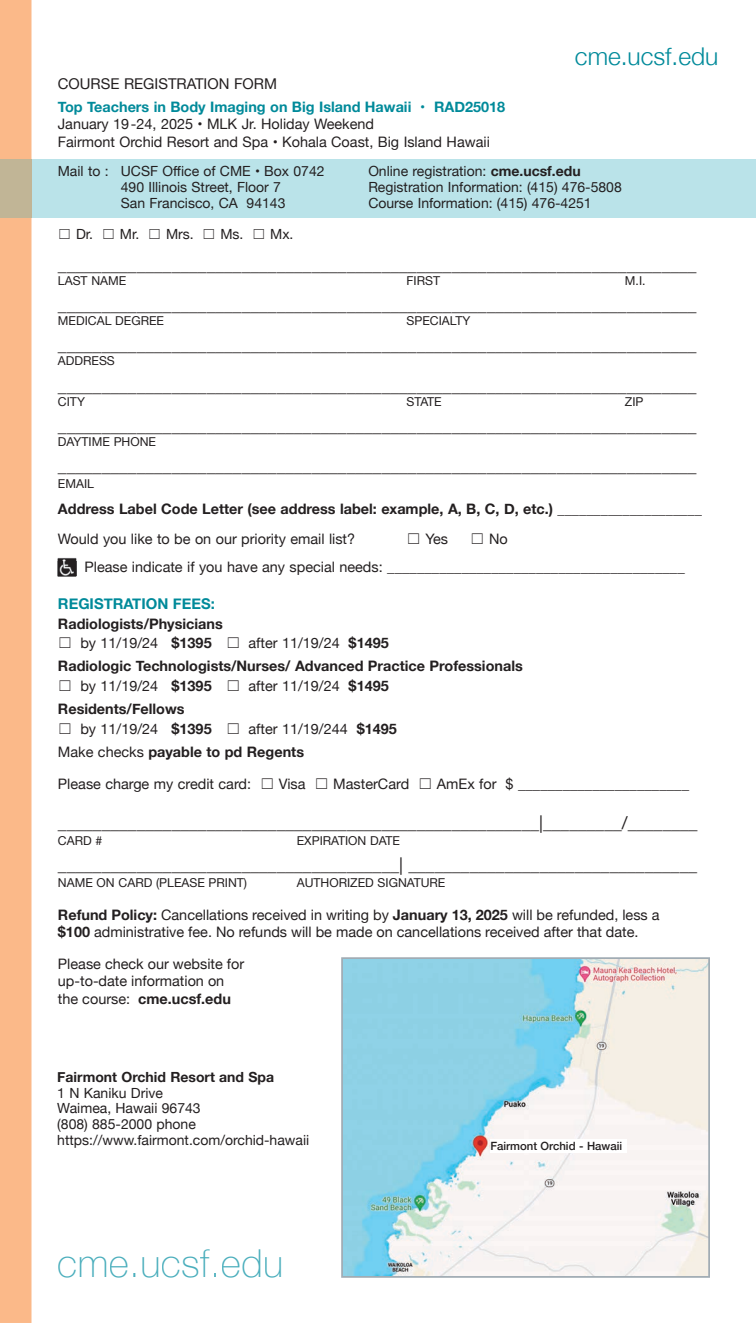
<style>
.page{position:relative;width:756px;height:1323px;background:#fff}
.page>*{position:absolute;margin:0;border:0;box-sizing:border-box;transform-origin:0 0}
.t1{font:100 38.5px "Helvetica Neue";letter-spacing:.01em;color:#4aaebc}
.t2{font:300 24.5px "Helvetica Neue";color:#008a9a}
.t3{font:17.5px "Helvetica Neue";color:#231f20}
.t4{font:14.88px "Helvetica Neue";color:#231f20}
.t5{font:700 14.88px "Helvetica Neue";color:#008a9a}
.t6{font:14.35px/17.5px "Helvetica Neue";color:#231f20}
.t7{font:700 14.35px/19.8px "Helvetica Neue";color:#231f20}
.t8{font:14px/15.8px "Helvetica Neue";color:#231f20}
.t9{font:700 14px "Helvetica Neue";color:#231f20}
.t10{font:12.25px "Helvetica Neue";color:#231f20}
.t11{font:500 11.38px "Helvetica Neue";color:#231f20}
.s1{font-weight:700;color:#008a9a}
.s2{color:#008a9a}
.s3{font-weight:700}
.s4{font-family:"MS Gothic";font-size:13.65px}
.s5{font-family:"MS Gothic"}
.s6{font-size:14.35px}
.s7{font-family:"MS Gothic";font-weight:400}
.s8{font-weight:400}
.s9{font-size:14.88px}
</style>
<div class="page">
<div style="left:0;top:0;width:32px;height:1323px;background:#fbb989"></div>
<div style="left:32px;top:159px;width:724px;height:58px;background:#bae3e9"></div>
<div style="left:0;top:159px;width:32px;height:58px;background:#c1b596"></div>
<img style="left:57px;top:558px;width:19px;height:19px">
<img style="left:58px;top:562px;width:18px;height:13px">
<img style="left:344px;top:960px;width:363px;height:315px">
<div style="left:341px;top:957px;width:369px;height:321px;border:2px solid #a1acb4"></div>
<div style="left:490px;top:1139px;width:137px;height:14px;background:#fff"></div>
<p class="t4" style="left:58px;top:73px;width:221px">COURSE REGISTRATION FORM</p>
<p class="t6" style="left:58px;top:99px;width:449px"><span class="s1">Top Teachers in Body Imaging on Big Island Hawaii</span> <span class="s2">•</span> <span class="s1">RAD25018<br></span>January 19-24, 2025 • MLK Jr. Holiday Weekend<br>Fairmont Orchid Resort and Spa • Kohala Coast, Big Island Hawaii</p>
<h2 class="t2" style="left:575px;top:37px;width:145px">cme.ucsf.edu</h2>
<p class="t8" style="left:121px;top:164px;width:205px;text-indent:-63px">Mail to : UCSF Office of CME • Box 0742<br>490 Illinois Street, Floor 7<br>San Francisco, CA 94143</p>
<p class="t8" style="left:368px;top:164px;width:255px">Online registration: <span class="s3">cme.ucsf.edu<br></span>Registration Information: (415) 476-5808<br>Course Information: (415) 476-4251</p>
<p class="t8" style="left:58px;top:227px;width:237px"><span class="s4">☐</span> Dr. <span class="s4">☐</span> Mr. <span class="s4">☐</span> Mrs. <span class="s4">☐</span> Ms. <span class="s4">☐</span> Mx.</p>
<p class="t3" style="left:58px;top:252px;width:640px">_________________________________________________________________________</p>
<p class="t10" style="left:58px;top:272px;width:70px">LAST NAME</p>
<p class="t10" style="left:407px;top:272px;width:35px">FIRST</p>
<p class="t10" style="left:625px;top:272px;width:22px">M.I.</p>
<p class="t3" style="left:58px;top:292px;width:640px">_________________________________________________________________________</p>
<p class="t10" style="left:58px;top:312px;width:108px">MEDICAL DEGREE</p>
<p class="t10" style="left:407px;top:312px;width:65px">SPECIALTY</p>
<p class="t3" style="left:58px;top:333px;width:640px">_________________________________________________________________________</p>
<p class="t10" style="left:58px;top:352px;width:58px">ADDRESS</p>
<p class="t3" style="left:58px;top:373px;width:640px">_________________________________________________________________________</p>
<p class="t10" style="left:58px;top:393px;width:28px">CITY</p>
<p class="t10" style="left:407px;top:393px;width:37px">STATE</p>
<p class="t10" style="left:625px;top:393px;width:20px">ZIP</p>
<p class="t3" style="left:58px;top:413px;width:640px">_________________________________________________________________________</p>
<p class="t10" style="left:58px;top:433px;width:100px">DAYTIME PHONE</p>
<p class="t3" style="left:58px;top:453px;width:640px">_________________________________________________________________________</p>
<p class="t10" style="left:58px;top:475px;width:38px">EMAIL</p>
<p class="t7" style="left:58px;top:500px;width:645px">Address Label Code Letter (see address label: example, A, B, C, D, etc.) ____________________</p>
<p class="t6" style="left:58px;top:531px;width:299px">Would you like to be on our priority email list?</p>
<p class="t6" style="left:407px;top:531px;width:43px"><span class="s5">☐</span> Yes</p>
<p class="t6" style="left:470px;top:531px;width:39px"><span class="s5">☐</span> No</p>
<p class="t4" style="left:84px;top:556px;width:602px"><span class="s6">Please indicate if you have any special needs:</span> ________________________________________</p>
<p class="t5" style="left:58px;top:592px;width:158px">REGISTRATION FEES:</p>
<p class="t7" style="left:58px;top:614px;width:332px">Radiologists/Physicians<br><span class="s7">☐</span> <span class="s8">by 11/19/24</span> $1395 <span class="s7">☐</span> <span class="s8">after 11/19/24</span> $1495</p>
<p class="t7" style="left:58px;top:657px;width:466px">Radiologic Technologists/Nurses/ Advanced Practice Professionals <span class="s7">☐</span> <span class="s8">by 11/19/24</span> $1395 <span class="s7">☐</span> <span class="s8">after 11/19/24</span> $1495</p>
<p class="t7" style="left:58px;top:700px;width:340px">Residents/Fellows<br><span class="s7">☐</span> <span class="s8">by 11/19/24</span> $1395 <span class="s7">☐</span> <span class="s8">after 11/19/244</span> $1495</p>
<p class="t6" style="left:58px;top:737px;width:633px;line-height:31.5px">Make checks <span class="s3">payable to pd Regents<br></span>Please charge my credit card: <span class="s5">☐</span> Visa <span class="s5">☐</span> MasterCard <span class="s5">☐</span> AmEx for $ <span class="s9">_______________________</span></p>
<p class="t3" style="left:58px;top:810px;width:641px">_______________________________________________________|_________/________</p>
<p class="t10" style="left:58px;top:831px;width:46px">CARD #</p>
<p class="t10" style="left:297px;top:831px;width:105px">EXPIRATION DATE</p>
<p class="t3" style="left:58px;top:852px;width:641px">_______________________________________| _________________________________</p>
<p class="t10" style="left:58px;top:873px;width:191px">NAME ON CARD (PLEASE PRINT)</p>
<p class="t10" style="left:297px;top:873px;width:150px">AUTHORIZED SIGNATURE</p>
<p class="t6" style="left:58px;top:907px;width:603px"><span class="s3">Refund Policy:</span> Cancellations received in writing by <span class="s3">January 13, 2025</span> will be refunded, less a <span class="s3">$100</span> administrative fee. No refunds will be made on cancellations received after that date.</p>
<p class="t6" style="left:58px;top:956px;width:188px">Please check our website for up-to-date information on the course: <span class="s3">cme.ucsf.edu</span></p>
<p class="t9" style="left:57px;top:1066px;width:218px">Fairmont Orchid Resort and Spa</p>
<p class="t8" style="left:57px;top:1086px;width:253px">1 N Kaniku Drive<br>Waimea, Hawaii 96743<br>(808) 885-2000 phone https://www.fairmont.com/orchid-hawaii</p>
<h1 class="t1" style="left:57px;top:1234px;width:227px">cme.ucsf.edu</h1>
<p class="t11" style="left:490px;top:1137px;width:133px">Fairmont Orchid - Hawaii</p>
</div>
